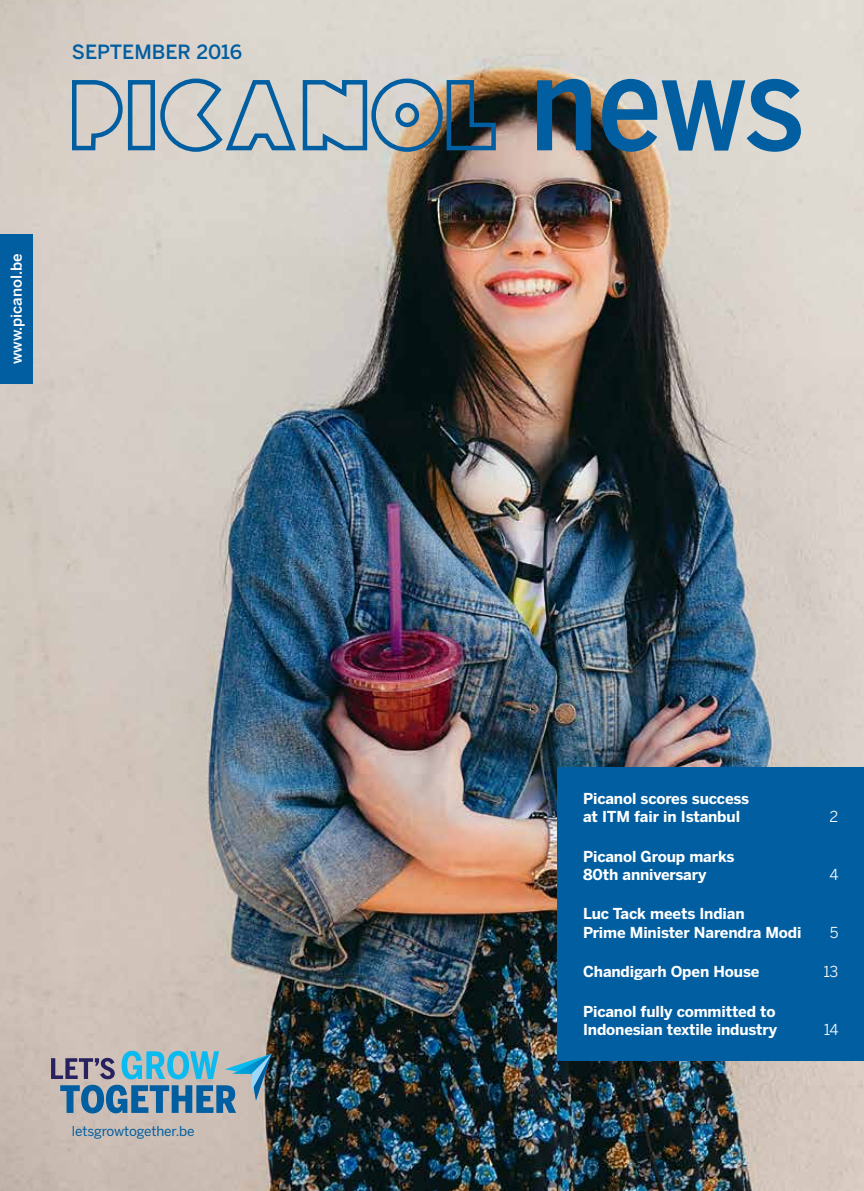
<style>
.page{position:relative;width:864px;height:1191px;background:#fff}
.page>*{position:absolute;margin:0;border:0;box-sizing:border-box;transform-origin:0 0}
.t1{font:500 132px "Benton Sans Cond";color:#005ea1}
.t2{font:500 19.5px "Benton Sans";color:#005ea1}
.t3{font:700 15px/18px "Benton Sans";letter-spacing:-.01em;color:#fff}
.t4{font:500 15px "Benton Sans";letter-spacing:-.005em;color:#fff}
.t5{font:15px "Benton Sans";color:#fff}
.t6{font:13.5px "Benton Sans";letter-spacing:-.01em;color:#005ea1}
</style>
<div class="page">
<img style="left:0;top:0;width:863px;height:1191px">
<svg style="left:51px;top:1050px;width:220px;height:63px;background:#7a9eb2"></svg>
<div style="left:0;top:234px;width:32px;height:150px;background:#005ea1"></div>
<svg style="left:70px;top:76px;width:428px;height:78px;background:#9ba9af"></svg>
<div style="left:557px;top:767px;width:306px;height:293px;background:#005ea1"></div>
<h2 class="t2" style="left:72px;top:40px;width:172px">SEPTEMBER 2016</h2>
<p class="t4" style="left:7px;top:364px;width:112px;rotate:-90deg">www.picanol.be</p>
<p class="t6" style="left:72px;top:1122px;width:124px">letsgrowtogether.be</p>
<h1 class="t1" style="left:529px;top:25px;width:276px">news</h1>
<p class="t3" style="left:583px;top:789px;width:167px">Picanol scores success at ITM fair in Istanbul</p>
<p class="t3" style="left:583px;top:847px;width:153px">Picanol Group marks<br>80th anniversary</p>
<p class="t3" style="left:583px;top:904px;width:220px">Luc Tack meets Indian<br>Prime Minister Narendra Modi</p>
<p class="t5" style="left:829px;top:808px;width:10px">2</p>
<p class="t5" style="left:829px;top:865px;width:11px">4</p>
<p class="t5" style="left:829px;top:923px;width:10px">5</p>
<p class="t3" style="left:583px;top:962px;width:178px">Chandigarh Open House</p>
<p class="t5" style="left:823px;top:962px;width:17px">13</p>
<p class="t3" style="left:583px;top:1002px;width:196px">Picanol fully committed to<br>Indonesian textile industry</p>
<p class="t5" style="left:823px;top:1020px;width:16px">14</p>
</div>
